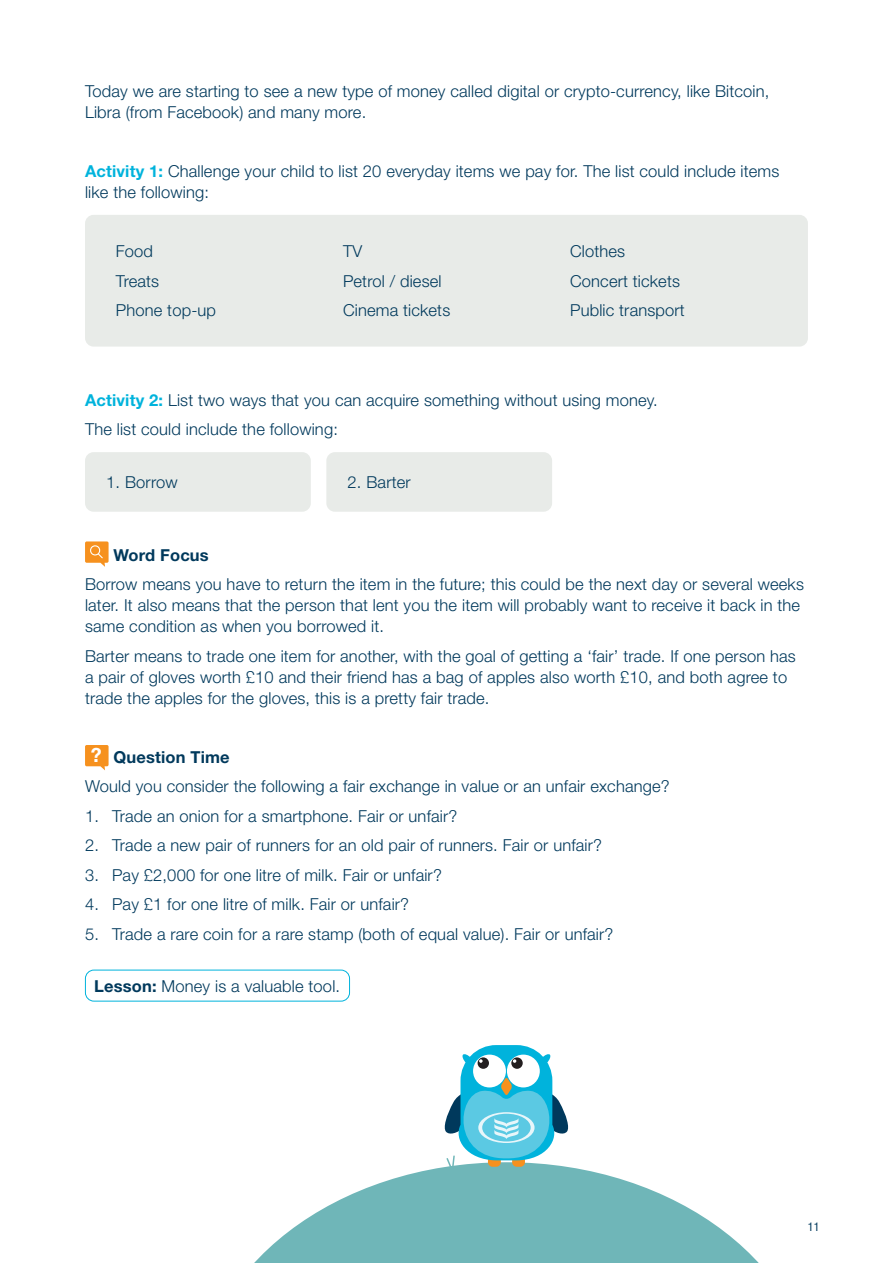
<style>
.page{position:relative;width:893px;height:1263px;background:#fff}
.page>*{position:absolute;margin:0;border:0;box-sizing:border-box;transform-origin:0 0}
.t1{font:700 19.5px "Helvetica Neue LT Std";color:#fff}
.t2{font:300 16.5px/21px "Helvetica Neue LT Std";letter-spacing:.01em;color:#00395c}
.t3{font:700 16.5px "Helvetica Neue LT Std";letter-spacing:.01em;color:#00395c}
.t4{font:condensed 12px "Helvetica Neue LT Std";color:#00395c}
.s1{font-weight:700;color:#00b3dc}
.s2{font-weight:700}
</style>
<div class="page">
<div style="left:85px;top:215px;width:723px;height:132px;background:#e8ebe8;border-radius:9px"></div>
<svg style="left:85px;top:541px;width:24px;height:26px"></svg>
<svg style="left:85px;top:745px;width:24px;height:25px"></svg>
<div style="left:85px;top:452px;width:226px;height:60px;background:#e8ebe8;border-radius:9px"></div>
<div style="left:326px;top:452px;width:226px;height:60px;background:#e8ebe8;border-radius:9px"></div>
<div style="left:85px;top:970px;width:265px;height:31px;border:1px solid #00b3dc;border-radius:9px"></div>
<svg style="left:254px;top:1167px;width:505px;height:96px;fill:#6fb6b8"></svg>
<svg style="left:443px;top:1045px;width:127px;height:130px"></svg>
<p class="t2" style="left:85px;top:80px;width:686px">Today we are starting to see a new type of money called digital or crypto-currency, like Bitcoin,<br>Libra (from Facebook) and many more.</p>
<p class="t2" style="left:85px;top:160px;width:696px"><span class="s1">Activity 1:</span> Challenge your child to list 20 everyday items we pay for. The list could include items like the following:</p>
<p class="t2" style="left:116px;top:240px;width:39px">Food</p>
<p class="t2" style="left:116px;top:270px;width:45px">Treats</p>
<p class="t2" style="left:116px;top:299px;width:102px">Phone top-up</p>
<p class="t2" style="left:343px;top:240px;width:21px">TV</p>
<p class="t2" style="left:343px;top:270px;width:100px">Petrol / diesel</p>
<p class="t2" style="left:343px;top:299px;width:109px">Cinema tickets</p>
<p class="t2" style="left:570px;top:240px;width:57px">Clothes</p>
<p class="t2" style="left:570px;top:270px;width:111px">Concert tickets</p>
<p class="t2" style="left:570px;top:299px;width:116px">Public transport</p>
<p class="t2" style="left:85px;top:389px;width:574px"><span class="s1">Activity 2:</span> List two ways that you can acquire something without using money.</p>
<p class="t2" style="left:85px;top:418px;width:254px">The list could include the following:</p>
<p class="t2" style="left:106px;top:471px;width:73px">1. Borrow</p>
<p class="t2" style="left:348px;top:471px;width:65px">2. Barter</p>
<p class="t3" style="left:113px;top:545px;width:97px">Word Focus</p>
<p class="t2" style="left:85px;top:574px;width:720px">Borrow means you have to return the item in the future; this could be the next day or several weeks later. It also means that the person that lent you the item will probably want to receive it back in the same condition as when you borrowed it.</p>
<p class="t2" style="left:85px;top:645px;width:712px">Barter means to trade one item for another, with the goal of getting a ‘fair’ trade. If one person has a pair of gloves worth £10 and their friend has a bag of apples also worth £10, and both agree to trade the apples for the gloves, this is a pretty fair trade.</p>
<p class="t1" style="left:91px;top:743px;width:12px">?</p>
<p class="t3" style="left:113px;top:747px;width:118px">Question Time</p>
<p class="t2" style="left:85px;top:776px;width:586px">Would you consider the following a fair exchange in value or an unfair exchange?</p>
<p class="t2" style="left:85px;top:805px;width:374px">1. Trade an onion for a smartphone. Fair or unfair?</p>
<p class="t2" style="left:85px;top:835px;width:518px">2. Trade a new pair of runners for an old pair of runners. Fair or unfair?</p>
<p class="t2" style="left:85px;top:864px;width:358px">3. Pay £2,000 for one litre of milk. Fair or unfair?</p>
<p class="t2" style="left:85px;top:894px;width:326px">4. Pay £1 for one litre of milk. Fair or unfair?</p>
<p class="t2" style="left:85px;top:923px;width:530px">5. Trade a rare coin for a rare stamp (both of equal value). Fair or unfair?</p>
<p class="t2" style="left:94px;top:975px;width:247px"><span class="s2">Lesson:</span> Money is a valuable tool.</p>
<p class="t4" style="left:808px;top:1220px;width:13px">11</p>
</div>
